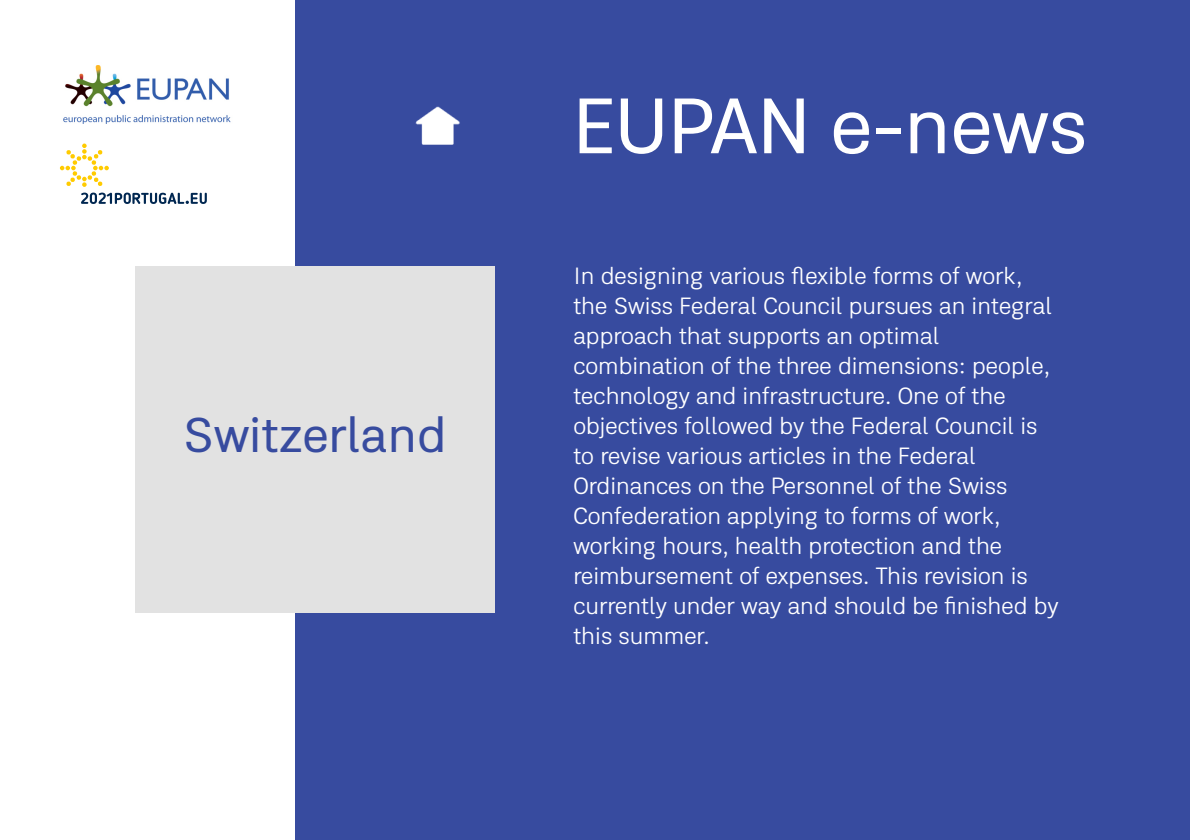
<style>
.page{position:relative;width:1190px;height:840px;background:#fff}
.page>*{position:absolute;margin:0;border:0;box-sizing:border-box;transform-origin:0 0}
.t1{font:80px "Kommon Grotesk";color:#fff}
.t2{font:50px "Kommon Grotesk";color:#374b9f}
.t3{font:24px/30px "Kommon Grotesk";color:#fff}
</style>
<div class="page">
<div style="left:295px;top:0;width:895px;height:840px;background:#374b9f"></div>
<svg style="left:60px;top:144px;width:46px;height:43px"></svg>
<svg style="left:81px;top:193px;width:25px;height:11px"></svg>
<img style="left:63px;top:65px;width:43px;height:59px">
<img style="left:106px;top:73px;width:389px;height:540px">
<h2 class="t2" style="left:184px;top:399px;width:265px">Switzerland</h2>
<h1 class="t1" style="left:573px;top:69px;width:515px">EUPAN e-news</h1>
<p class="t3" style="left:573px;top:261px;width:487px">In designing various flexible forms of work, the Swiss Federal Council pursues an integral approach that supports an optimal combination of the three dimensions: people, technology and infrastructure. One of the objectives followed by the Federal Council is to revise various articles in the Federal Ordinances on the Personnel of the Swiss Confederation applying to forms of work, working hours, health protection and the reimbursement of expenses. This revision is currently under way and should be finished by this summer.</p>
</div>
